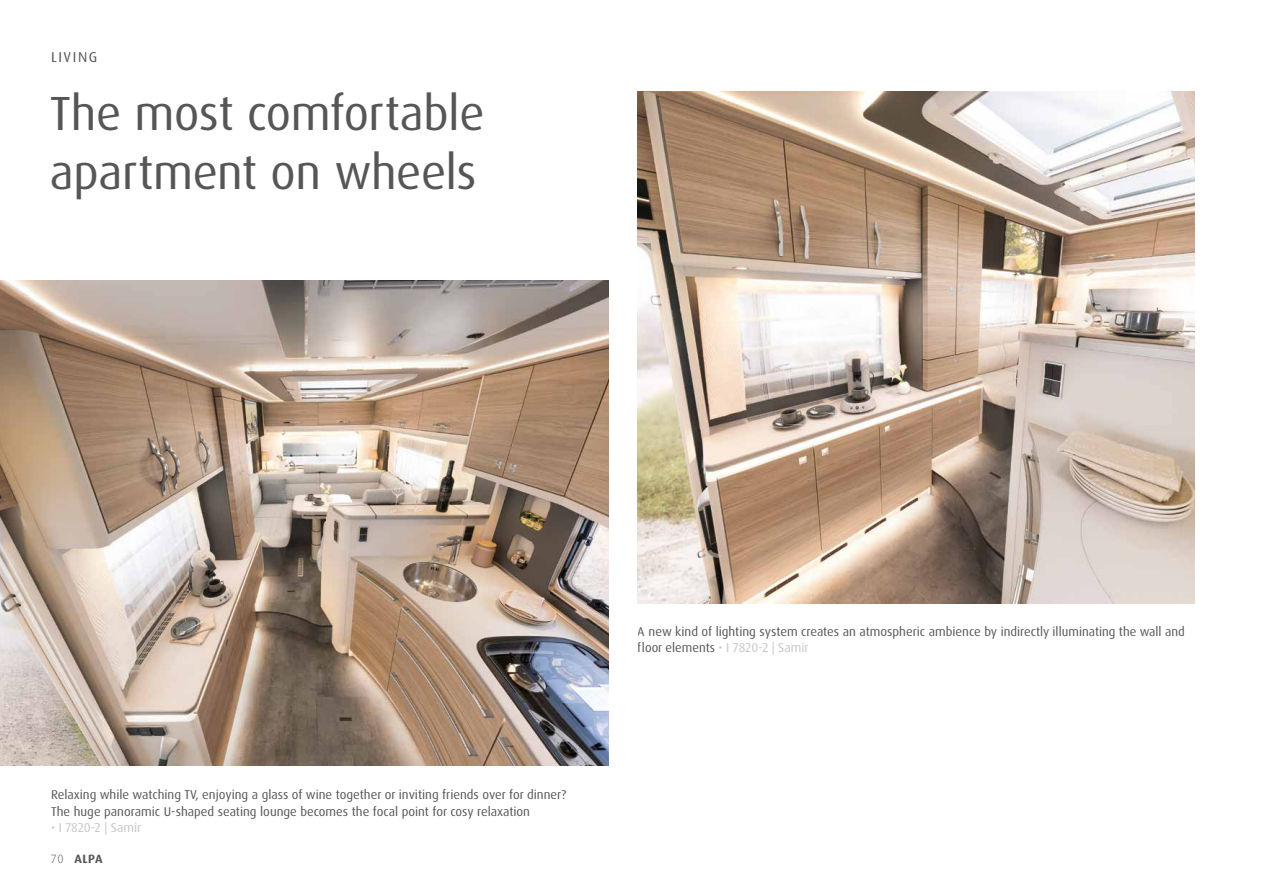
<style>
.page{position:relative;width:1263px;height:893px;background:#fff}
.page>*{position:absolute;margin:0;border:0;box-sizing:border-box;transform-origin:0 0}
.t1{font:48px/58.5px "Dax OT";letter-spacing:-.01em;color:#565656}
.t2{font:14.25px "Dax OT";letter-spacing:.11em;color:#565656}
.t3{font:12.75px/16.5px "Dax OT";color:#565656}
.t4{font:12.75px "Dax OT";color:#c5c6c6}
.t5{font:700 12px "Dax Pro";color:#565656}
.t6{font:300 12px "Dax OT";color:#565656}
.s1{color:#c5c6c6}
</style>
<div class="page">
<img style="left:0;top:281px;width:608px;height:484px">
<img style="left:638px;top:91px;width:557px;height:513px">
<p class="t2" style="left:51px;top:48px;width:48px">LIVING</p>
<h1 class="t1" style="left:50px;top:85px;width:436px">The most comfortable apartment on wheels</h1>
<p class="t3" style="left:51px;top:787px;width:517px">Relaxing while watching TV, enjoying a glass of wine together or inviting friends over for dinner?<br>The huge panoramic U-shaped seating lounge becomes the focal point for cosy relaxation</p>
<p class="t4" style="left:51px;top:820px;width:92px">• I 7820-2 | Samir</p>
<p class="t6" style="left:51px;top:851px;width:14px">70</p>
<p class="t5" style="left:75px;top:851px;width:29px">ALPA</p>
<p class="t3" style="left:638px;top:623px;width:548px">A new kind of lighting system creates an atmospheric ambience by indirectly illuminating the wall and floor elements <span class="s1">• I 7820-2 | Samir</span></p>
</div>
